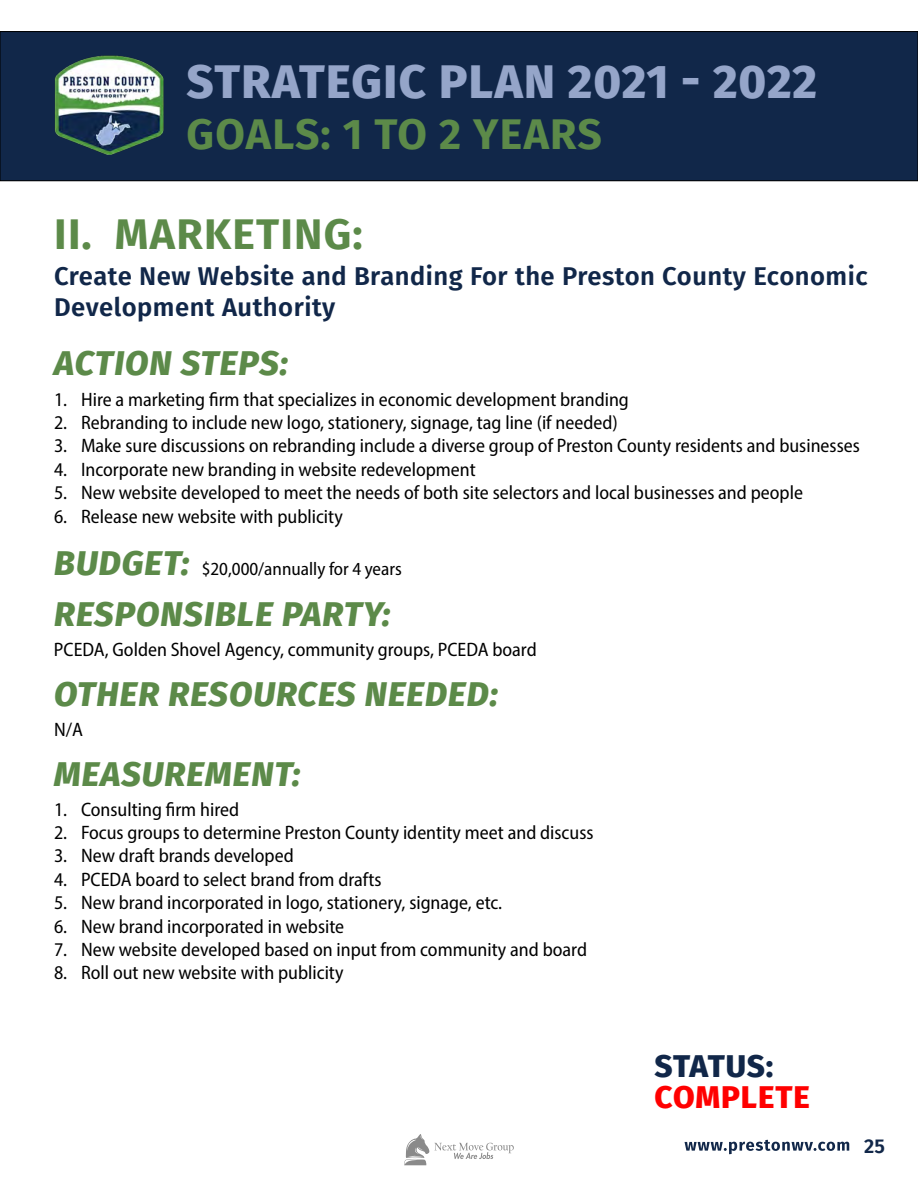
<style>
.page{position:relative;width:918px;height:1188px;background:#fff}
.page>*{position:absolute;margin:0;border:0;box-sizing:border-box;transform-origin:0 0}
.Cover_Subhead{font:800 47.1px "Fira Sans";letter-spacing:.02em;color:#95a5c9}
.Cover_Subhead-2{font:700 42.75px "Fira Sans";letter-spacing:.03em;color:#5c8a49}
.Cover_Subhead-3{font:italic 800 34.2px "Fira Sans";letter-spacing:.03em;color:#5c8a49}
.Cover_Subhead-4{font:800 31.35px "Fira Sans";letter-spacing:.03em;color:#f00}
.Cover_Subhead-5{font:800 31.35px "Fira Sans";letter-spacing:.01em;color:#112749}
.Cover_Subhead-6{font:600 25.65px/31.3px "Fira Sans";letter-spacing:.02em;color:#112749}
.t1{font:600 19.95px "Fira Sans";color:#112749}
.Bullets_and_Numberin{font:semi-condensed 19.5px "Myriad Pro";color:#000}
.Cover_Subhead-7{font:semi-condensed 18.6px "Myriad Pro";color:#000}
.s1{font-family:"Fira Sans";font-weight:800;font-style:italic;font-stretch:normal;font-size:34.2px;color:#5c8a49}
</style>
<div class="page">
<svg style="left:404px;top:1134px;width:110px;height:31px"></svg>
<svg style="left:685px;top:1140px;width:164px;height:14px"></svg>
<div style="left:0;top:32px;width:918px;height:149px;background:#112749"></div>
<div style="left:0;top:31px;width:918px;height:150px;border:1px solid #000"></div>
<img style="left:55px;top:55px;width:109px;height:100px">
<p class="Cover_Subhead" style="left:187px;top:41px;width:632px">STRATEGIC PLAN 2021 - 2022</p>
<p class="Cover_Subhead-2" style="left:187px;top:98px;width:417px">GOALS: 1 TO 2 YEARS</p>
<p class="Cover_Subhead-2" style="left:54px;top:198px;width:310px">II. MARKETING:</p>
<p class="Cover_Subhead-6" style="left:54px;top:259px;width:815px">Create New Website and Branding For the Preston County Economic<br>Development Authority</p>
<p class="Cover_Subhead-3" style="left:54px;top:334px;width:235px">ACTION STEPS:</p>
<p class="Bullets_and_Numberin" style="left:54px;top:387px;width:576px">1. Hire a marketing firm that specializes in economic development branding</p>
<p class="Bullets_and_Numberin" style="left:54px;top:411px;width:565px">2. Rebranding to include new logo, stationery, signage, tag line (if needed)</p>
<p class="Bullets_and_Numberin" style="left:54px;top:434px;width:807px">3. Make sure discussions on rebranding include a diverse group of Preston County residents and businesses</p>
<p class="Bullets_and_Numberin" style="left:54px;top:457px;width:423px">4. Incorporate new branding in website redevelopment</p>
<p class="Bullets_and_Numberin" style="left:54px;top:481px;width:750px">5. New website developed to meet the needs of both site selectors and local businesses and people</p>
<p class="Bullets_and_Numberin" style="left:54px;top:504px;width:290px">6. Release new website with publicity</p>
<p class="Cover_Subhead-7" style="left:54px;top:558px;width:349px"><span class="s1">BUDGET:</span> $20,000/annually for 4 years</p>
<p class="Cover_Subhead-3" style="left:54px;top:584px;width:338px">RESPONSIBLE PARTY:</p>
<p class="Bullets_and_Numberin" style="left:54px;top:638px;width:484px">PCEDA, Golden Shovel Agency, community groups, PCEDA board</p>
<p class="Cover_Subhead-3" style="left:54px;top:664px;width:445px">OTHER RESOURCES NEEDED:</p>
<p class="Bullets_and_Numberin" style="left:54px;top:718px;width:30px">N/A</p>
<p class="Cover_Subhead-3" style="left:54px;top:744px;width:248px">MEASUREMENT:</p>
<p class="Bullets_and_Numberin" style="left:54px;top:797px;width:187px">1. Consulting firm hired</p>
<p class="Bullets_and_Numberin" style="left:54px;top:821px;width:541px">2. Focus groups to determine Preston County identity meet and discuss</p>
<p class="Bullets_and_Numberin" style="left:54px;top:844px;width:241px">3. New draft brands developed</p>
<p class="Bullets_and_Numberin" style="left:54px;top:867px;width:329px">4. PCEDA board to select brand from drafts</p>
<p class="Bullets_and_Numberin" style="left:54px;top:891px;width:450px">5. New brand incorporated in logo, stationery, signage, etc.</p>
<p class="Bullets_and_Numberin" style="left:54px;top:914px;width:292px">6. New brand incorporated in website</p>
<p class="Bullets_and_Numberin" style="left:54px;top:938px;width:535px">7. New website developed based on input from community and board</p>
<p class="Bullets_and_Numberin" style="left:54px;top:961px;width:291px">8. Roll out new website with publicity</p>
<p class="Cover_Subhead-5" style="left:655px;top:1039px;width:120px">STATUS:</p>
<p class="Cover_Subhead-4" style="left:655px;top:1070px;width:157px">COMPLETE</p>
<p class="t1" style="left:864px;top:1129px;width:23px">25</p>
</div>
